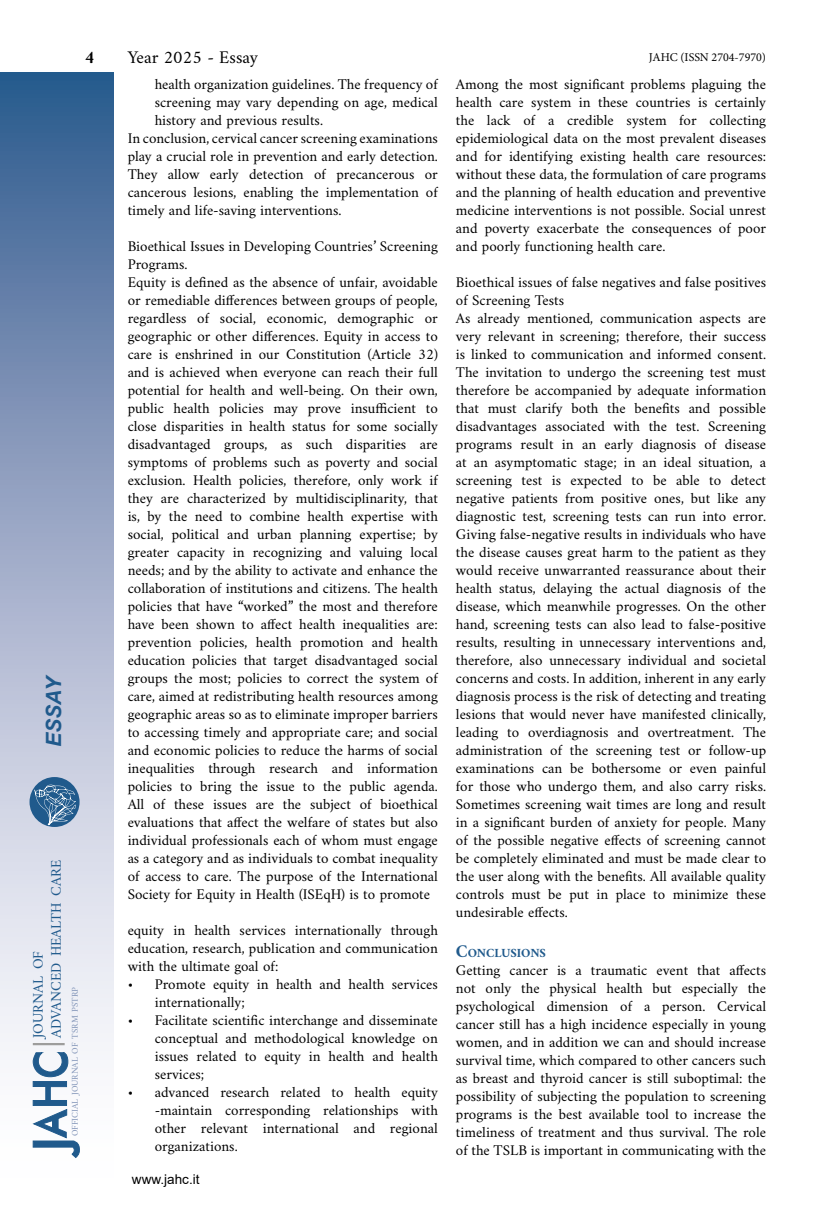
<style>
.page{position:relative;width:830px;height:1212px;background:#fff}
.page>*{position:absolute;margin:0;border:0;box-sizing:border-box;transform-origin:0 0}
.t1{font:italic 700 21px "Arial";color:#205a8c}
.t2{font:18px "Amiri";color:#000}
.t3{font:700 18px "Amiri";color:#000}
.t4{font:15px/18px "Amiri";color:#000;text-align:justify}
.t5{font:14.7px/18px "Amiri";color:#205a8c}
.t6{font:13.5px "Arial";color:#000}
.t7{font:700 12.6px "Amiri";letter-spacing:-.01em;color:#205a8c}
.t8{font:12px "Minion Pro";color:#000}
.t9{font:8.85px "Amiri";color:#8093b7}
.s1{font-size:18px}
</style>
<div class="page">
<svg style="left:0;top:72px;width:113px;height:979px;background:#9aaac6"></svg>
<div style="left:29px;top:777px;width:50px;height:50px;background:#205a8c;border-radius:50%"></div>
<svg style="left:34px;top:785px;width:42px;height:40px"></svg>
<svg style="left:32px;top:1052px;width:48px;height:106px"></svg>
<hr style="left:33px;top:1043px;width:32px;height:2px;background:#9d9d9c">
<h1 class="t1" style="left:40px;top:747px;width:74px;rotate:-90deg">ESSAY</h1>
<p class="t5" style="left:29px;top:1038px;width:179px;rotate:-90deg">journal of<br>advanced health care</p>
<p class="t3" style="left:85px;top:46px;width:11px">4</p>
<p class="t2" style="left:128px;top:46px;width:132px">Year 2025 - Essay</p>
<p class="t8" style="left:648px;top:49px;width:119px">JAHC (ISSN 2704-7970)</p>
<p class="t9" style="left:70px;top:1136px;width:151px;rotate:-90deg">official journal of tsrm pstrp</p>
<p class="t4" style="left:155px;top:75px;width:284px">health organization guidelines. The frequency of</p>
<p class="t4" style="left:155px;top:93px;width:284px">screening may vary depending on age, medical</p>
<p class="t4" style="left:155px;top:111px;width:170px">history and previous results.</p>
<p class="t4" style="left:128px;top:129px;width:311px">In conclusion, cervical cancer screening examinations</p>
<p class="t4" style="left:128px;top:147px;width:311px">play a crucial role in prevention and early detection.</p>
<p class="t4" style="left:128px;top:165px;width:311px">They allow early detection of precancerous or</p>
<p class="t4" style="left:128px;top:183px;width:311px">cancerous lesions, enabling the implementation of</p>
<p class="t4" style="left:128px;top:201px;width:215px">timely and life-saving interventions.</p>
<p class="t4" style="left:128px;top:237px;width:311px;text-align:left">Bioethical Issues in Developing Countries’ Screening Programs.<br>Equity is defined as the absence of unfair, avoidable or remediable differences between groups of people, regardless of social, economic, demographic or geographic or other differences. Equity in access to care is enshrined in our Constitution (Article 32) and is achieved when everyone can reach their full potential for health and well-being. On their own, public health policies may prove insufficient to close disparities in health status for some socially disadvantaged groups, as such disparities are symptoms of problems such as poverty and social exclusion. Health policies, therefore, only work if they are characterized by multidisciplinarity, that is, by the need to combine health expertise with social, political and urban planning expertise; by greater capacity in recognizing and valuing local needs; and by the ability to activate and enhance the collaboration of institutions and citizens. The health policies that have “worked” the most and therefore have been shown to affect health inequalities are: prevention policies, health promotion and health education policies that target disadvantaged social groups the most; policies to correct the system of care, aimed at redistributing health resources among geographic areas so as to eliminate improper barriers to accessing timely and appropriate care; and social and economic policies to reduce the harms of social inequalities through research and information policies to bring the issue to the public agenda.<br>All of these issues are the subject of bioethical evaluations that affect the welfare of states but also individual professionals each of whom must engage as a category and as individuals to combat inequality of access to care. The purpose of the International Society for Equity in Health (ISEqH) is to promote</p>
<p class="t4" style="left:128px;top:921px;width:311px">equity in health services internationally through education, research, publication and communication with the ultimate goal of:</p>
<p class="t4" style="left:155px;top:975px;width:284px;text-indent:-27px">• Promote equity in health and health services internationally;</p>
<p class="t4" style="left:155px;top:1011px;width:284px;text-indent:-27px">• Facilitate scientific interchange and disseminate conceptual and methodological knowledge on issues related to equity in health and health services;</p>
<p class="t4" style="left:155px;top:1083px;width:284px;text-indent:-27px">• advanced research related to health equity -maintain corresponding relationships with other relevant international and regional organizations.</p>
<p class="t6" style="left:132px;top:1170px;width:69px">www.jahc.it</p>
<p class="t4" style="left:455px;top:75px;width:311px">Among the most significant problems plaguing the health care system in these countries is certainly the lack of a credible system for collecting epidemiological data on the most prevalent diseases and for identifying existing health care resources: without these data, the formulation of care programs and the planning of health education and preventive medicine interventions is not possible. Social unrest and poverty exacerbate the consequences of poor and poorly functioning health care.</p>
<p class="t4" style="left:455px;top:273px;width:311px;text-align:left">Bioethical issues of false negatives and false positives of Screening Tests<br>As already mentioned, communication aspects are very relevant in screening; therefore, their success is linked to communication and informed consent.<br>The invitation to undergo the screening test must therefore be accompanied by adequate information that must clarify both the benefits and possible disadvantages associated with the test. Screening programs result in an early diagnosis of disease at an asymptomatic stage; in an ideal situation, a screening test is expected to be able to detect negative patients from positive ones, but like any diagnostic test, screening tests can run into error.<br>Giving false-negative results in individuals who have the disease causes great harm to the patient as they would receive unwarranted reassurance about their health status, delaying the actual diagnosis of the disease, which meanwhile progresses. On the other hand, screening tests can also lead to false-positive results, resulting in unnecessary interventions and, therefore, also unnecessary individual and societal concerns and costs. In addition, inherent in any early diagnosis process is the risk of detecting and treating lesions that would never have manifested clinically, leading to overdiagnosis and overtreatment. The administration of the screening test or follow-up examinations can be bothersome or even painful for those who undergo them, and also carry risks.<br>Sometimes screening wait times are long and result in a significant burden of anxiety for people. Many of the possible negative effects of screening cannot be completely eliminated and must be made clear to the user along with the benefits. All available quality controls must be put in place to minimize these undesirable effects.</p>
<p class="t7" style="left:455px;top:945px;width:92px"><span class="s1">C</span>ONCLUSIONS</p>
<p class="t4" style="left:455px;top:961px;width:311px">Getting cancer is a traumatic event that affects not only the physical health but especially the psychological dimension of a person. Cervical cancer still has a high incidence especially in young women, and in addition we can and should increase survival time, which compared to other cancers such as breast and thyroid cancer is still suboptimal: the possibility of subjecting the population to screening programs is the best available tool to increase the timeliness of treatment and thus survival. The role of the TSLB is important in communicating with the</p>
</div>
